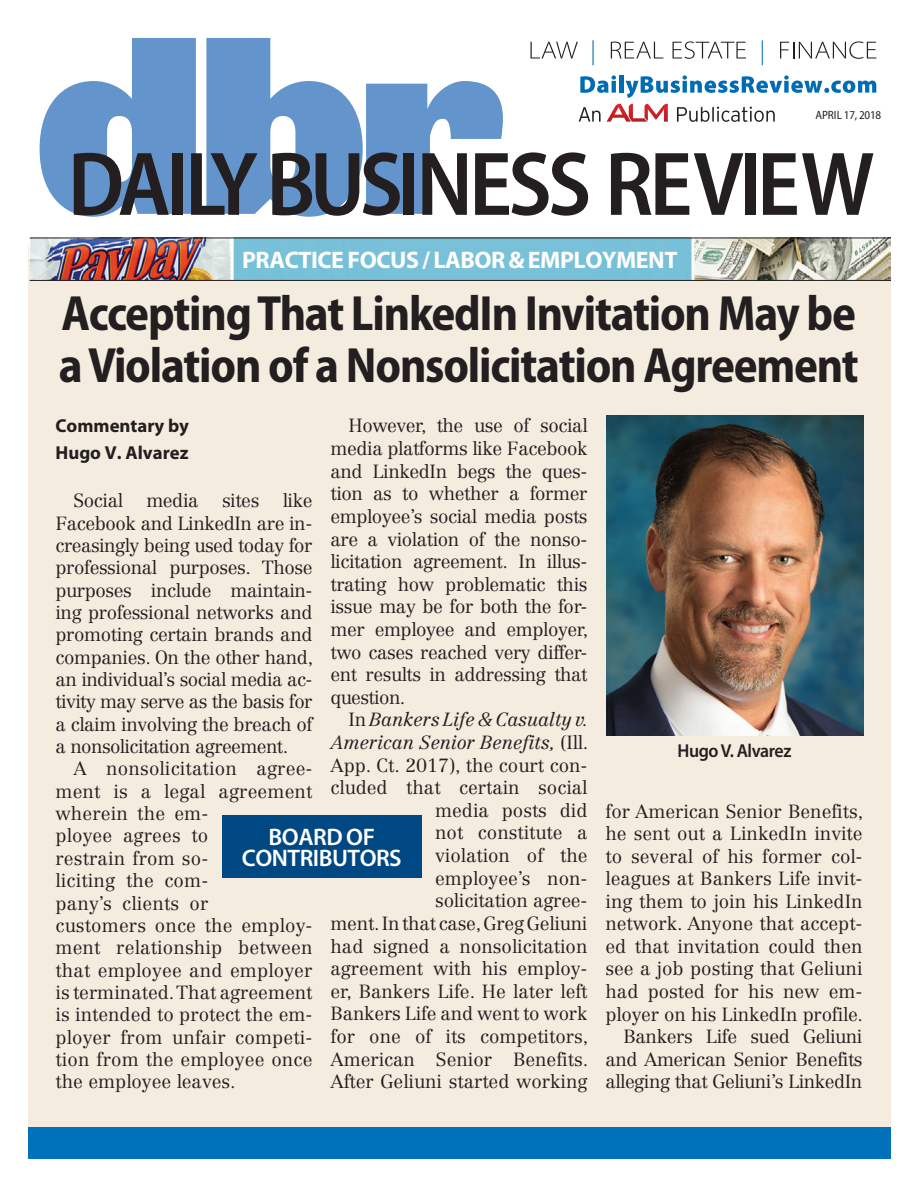
<style>
.page{position:relative;width:918px;height:1188px;background:#fff}
.page>*{position:absolute;margin:0;border:0;box-sizing:border-box;transform-origin:0 0}
.t1{font:600 semi-condensed 91.35px "Myriad Pro";letter-spacing:-.05em;color:#231f20}
.t2{font:700 semi-condensed 49.8px/52.5px "Myriad Pro";letter-spacing:-.025em;color:#231f20}
.t3{font:300 semi-expanded 24.9px "Myriad Pro";color:#006cb3}
.t4{font:700 24px "Myriad Pro";letter-spacing:-.02em;color:#fff}
.t5{font:600 24px/21px "Myriad Pro";letter-spacing:-.02em;color:#fff;text-align:center}
.t6{font:300 18.75px/22.6px "Centennial LT Std";color:#231f20;text-align:justify}
.t7{font:700 18.75px/26.4px "Myriad Pro";color:#231f20}
.t8{font:600 18.75px "Myriad Pro";letter-spacing:-.025em;color:#231f20;scale:.95 1}
.t9{font:300 18.75px "Centennial LT Std";letter-spacing:-.02em;color:#231f20}
.t10{font:semi-condensed 12px "Myriad Pro";letter-spacing:-.01em;color:#231f20}
.s1{font-style:italic}
</style>
<div class="page">
<svg style="left:40px;top:38px;width:156px;height:179px"></svg>
<svg style="left:206px;top:38px;width:297px;height:179px"></svg>
<svg style="left:531px;top:42px;width:47px;height:17px"></svg>
<svg style="left:611px;top:42px;width:52px;height:17px"></svg>
<svg style="left:673px;top:41px;width:73px;height:18px"></svg>
<svg style="left:780px;top:41px;width:96px;height:18px"></svg>
<svg style="left:580px;top:75px;width:36px;height:18px"></svg>
<div style="left:619px;top:76px;width:5px;height:17px;background:#006cb3"></div>
<svg style="left:626px;top:75px;width:250px;height:23px"></svg>
<svg style="left:579px;top:107px;width:22px;height:15px"></svg>
<svg style="left:677px;top:107px;width:98px;height:15px"></svg>
<svg style="left:607px;top:104px;width:61px;height:18px"></svg>
<div style="left:29px;top:246px;width:862px;height:902px;background:#f4ecdf"></div>
<div style="left:29px;top:1128px;width:862px;height:31px;background:#0072bc"></div>
<img style="left:606px;top:416px;width:258px;height:319px">
<div style="left:222px;top:815px;width:200px;height:63px;background:#004883"></div>
<img style="left:30px;top:239px;width:861px;height:41px">
<hr style="left:30px;top:238px;width:861px;height:1px;background:#231f20">
<hr style="left:30px;top:280px;width:861px;height:1px;background:#231f20">
<h3 class="t3" style="left:590px;top:36px;width:7px">|</h3>
<h3 class="t3" style="left:760px;top:36px;width:7px">|</h3>
<p class="t10" style="left:815px;top:109px;width:67px">APRIL 17, 2018</p>
<h1 class="t1" style="left:68px;top:134px;width:808px">DAILY BUSINESS REVIEW</h1>
<p class="t4" style="left:242px;top:244px;width:437px">PRACTICE FOCUS / LABOR &amp; EMPLOYMENT</p>
<h2 class="t2" style="left:59px;top:288px;width:801px">Accepting That LinkedIn Invitation May be a Violation of a Nonsolicitation Agreement</h2>
<p class="t7" style="left:56px;top:412px;width:135px">COMMENTARY BY<br>HUGO V. ALVAREZ</p>
<p class="t6" style="left:74px;top:489px;width:51px">Social</p>
<p class="t9" style="left:146px;top:489px;width:114px">media sites</p>
<p class="t6" style="left:331px;top:415px;width:259px;text-indent:18px">However, the use of social media platforms like Facebook and LinkedIn begs the ques&shy;tion as to whether a former employee’s social media posts are a violation of the nonso&shy;licitation agreement. In illus&shy;trating how problematic this issue may be for both the for&shy;mer employee and employer, two cases reached very differ&shy;ent results in addressing that question.</p>
<p class="t6" style="left:331px;top:709px;width:260px;text-align:right">In <span class="s1">Bankers Life &amp; Casualty v.<br>American Senior Benefits,</span> (Ill.<br>App. Ct. 2017), the court con&shy;cluded that certain social media posts did<br>not constitute a<br>violation of the<br>employee’s non-<br>solicitation agree-<br>ment. In that case, Greg Geliuni had signed a nonsolicitation agreement with his employ&shy;er, Bankers Life. He later left<br>Bankers Life and went to work for one of its competitors,<br>American Senior Benefits.<br>After Geliuni started working</p>
<p class="t6" style="left:56px;top:490px;width:259px;text-indent:227px">like Facebook and LinkedIn are in&shy;creasingly being used today for professional purposes. Those purposes include maintain&shy;ing professional networks and promoting certain brands and companies. On the other hand, an individual’s social media ac&shy;tivity may serve as the basis for a claim involving the breach of a nonsolicitation agreement.</p>
<p class="t6" style="left:56px;top:758px;width:259px;text-align:left;text-indent:18px">A nonsolicitation agree&shy;ment is a legal agreement wherein the em-<br>ployee agrees to<br>restrain from so-<br>liciting the com-<br>pany’s clients or<br>customers once the employ&shy;ment relationship between that employee and employer is terminated. That agreement is intended to protect the em&shy;ployer from unfair competi&shy;tion from the employee once the employee leaves.</p>
<p class="t8" style="left:678px;top:739px;width:121px">Hugo V. Alvarez</p>
<p class="t6" style="left:606px;top:800px;width:259px;text-align:right">for American Senior Benefits, he sent out a LinkedIn invite to several of his former col&shy;leagues at Bankers Life invit&shy;ing them to join his LinkedIn network. Anyone that accept&shy;ed that invitation could then see a job posting that Geliuni had posted for his new em&shy;ployer on his LinkedIn profile.<br>Bankers Life sued Geliuni and American Senior Benefits alleging that Geliuni’s LinkedIn</p>
<p class="t5" style="left:242px;top:826px;width:161px">BOARD OF<br>CONTRIBUTORS</p>
</div>
